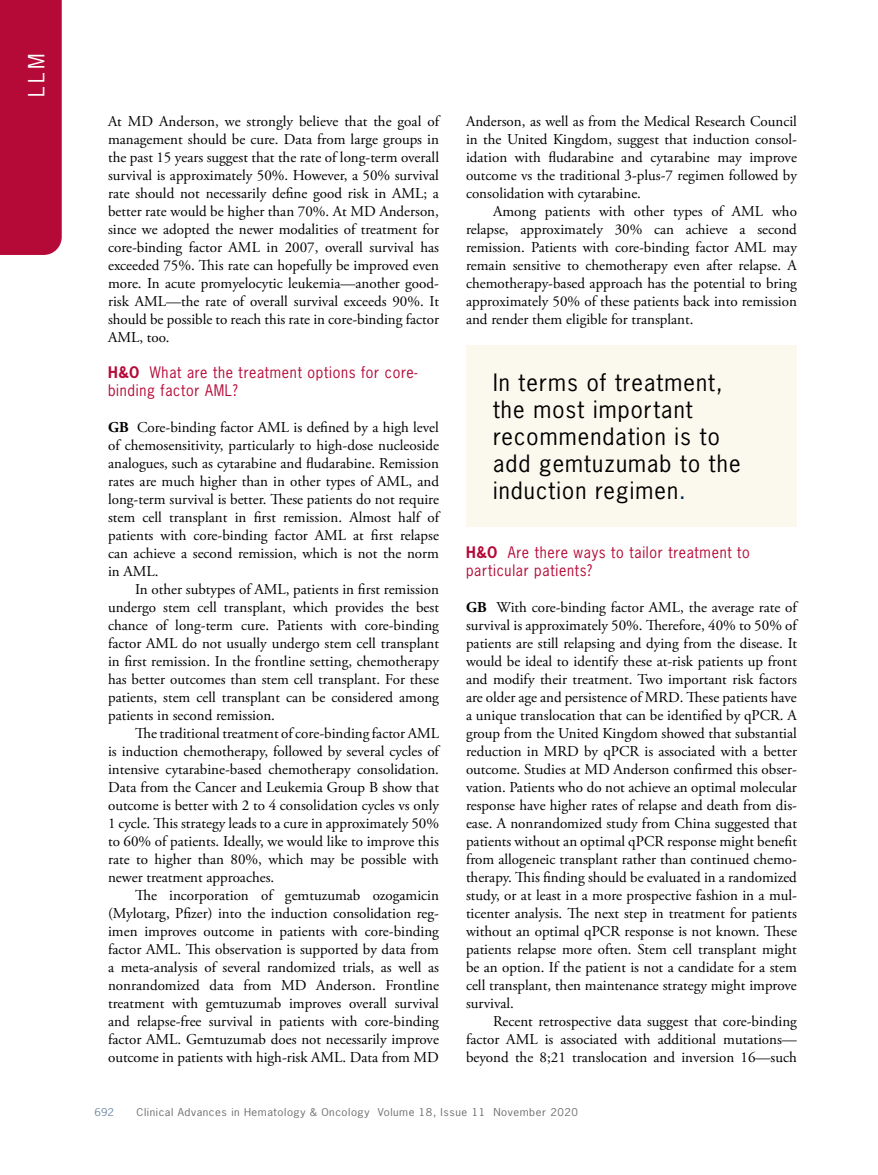
<style>
.page{position:relative;width:878px;height:1175px;background:#fff}
.page>*{position:absolute;margin:0;border:0;box-sizing:border-box;transform-origin:0 0}
.t1{font:22.5px/27px "News Gothic Std";letter-spacing:.05em;color:#000}
.t2{font:21px "News Gothic Std";color:#fff}
.t3{font:15px/18px "Adobe Garamond Pro";color:#000;text-align:justify}
.t4{font:15px/18px "News Gothic Std";letter-spacing:.05em;color:#b50938;scale:.95 1}
.t5{font:10.2px "News Gothic Std";letter-spacing:.05em;color:#6d6e71;scale:1.11 1}
.t6{font:10.2px "News Gothic Std";color:#738ba5;scale:1.11 1}
.s1{font-weight:700}
.s2{color:#00274d}
</style>
<div class="page">
<div style="left:0;top:0;width:62px;height:255px;background:#b50938"></div>
<div style="left:466px;top:345px;width:330px;height:181px;background:#fbf9ed"></div>
<h2 class="t2" style="left:23px;top:97px;width:45px;rotate:-90deg">LLM</h2>
<p class="t3" style="left:108px;top:113px;width:332px">At MD Anderson, we strongly believe that the goal of management should be cure. Data from large groups in the past 15 years suggest that the rate of long-term overall survival is approximately 50%. However, a 50% survival rate should not necessarily define good risk in AML; a better rate would be higher than 70%. At MD Anderson, since we adopted the newer modalities of treatment for core-binding factor AML in 2007, overall survival has exceeded 75%. This rate can hopefully be improved even more. In acute promyelocytic leukemia—another good&shy;risk AML—the rate of overall survival exceeds 90%. It should be possible to reach this rate in core-binding factor AML, too.</p>
<p class="t4" style="left:108px;top:363px;width:327px"><span class="s1">H&amp;O</span> What are the treatment options for core&shy;binding factor AML?</p>
<p class="t3" style="left:108px;top:419px;width:332px"><span class="s1">GB</span> Core-binding factor AML is defined by a high level of chemosensitivity, particularly to high-dose nucleoside analogues, such as cytarabine and fludarabine. Remission rates are much higher than in other types of AML, and long-term survival is better. These patients do not require stem cell transplant in first remission. Almost half of patients with core-binding factor AML at first relapse can achieve a second remission, which is not the norm in AML.</p>
<p class="t3" style="left:108px;top:581px;width:332px;text-indent:27px">In other subtypes of AML, patients in first remission undergo stem cell transplant, which provides the best chance of long-term cure. Patients with core-binding factor AML do not usually undergo stem cell transplant in first remission. In the frontline setting, chemotherapy has better outcomes than stem cell transplant. For these patients, stem cell transplant can be considered among patients in second remission.</p>
<p class="t3" style="left:108px;top:725px;width:332px;text-indent:27px">The traditional treatment of core-binding factor AML is induction chemotherapy, followed by several cycles of intensive cytarabine-based chemotherapy consolidation.<br>Data from the Cancer and Leukemia Group B show that outcome is better with 2 to 4 consolidation cycles vs only 1 cycle. This strategy leads to a cure in approximately 50% to 60% of patients. Ideally, we would like to improve this rate to higher than 80%, which may be possible with newer treatment approaches.</p>
<p class="t3" style="left:108px;top:887px;width:332px;text-indent:27px">The incorporation of gemtuzumab ozogamicin (Mylotarg, Pfizer) into the induction consolidation reg&shy;imen improves outcome in patients with core-binding factor AML. This observation is supported by data from a meta-analysis of several randomized trials, as well as nonrandomized data from MD Anderson. Frontline treatment with gemtuzumab improves overall survival and relapse-free survival in patients with core-binding factor AML. Gemtuzumab does not necessarily improve outcome in patients with high-risk AML. Data from MD</p>
<p class="t3" style="left:466px;top:113px;width:332px">Anderson, as well as from the Medical Research Council in the United Kingdom, suggest that induction consol&shy;idation with fludarabine and cytarabine may improve outcome vs the traditional 3-plus-7 regimen followed by consolidation with cytarabine.</p>
<p class="t3" style="left:466px;top:203px;width:332px;text-indent:27px">Among patients with other types of AML who relapse, approximately 30% can achieve a second remission. Patients with core-binding factor AML may remain sensitive to chemotherapy even after relapse. A chemotherapy-based approach has the potential to bring approximately 50% of these patients back into remission and render them eligible for transplant.</p>
<h1 class="t1" style="left:493px;top:368px;width:249px">In terms of treatment, the most important recommendation is to add gemtuzumab to the induction regimen<span class="s2">.</span></h1>
<p class="t4" style="left:466px;top:543px;width:300px"><span class="s1">H&amp;O</span> Are there ways to tailor treatment to particular patients?</p>
<p class="t3" style="left:466px;top:599px;width:332px"><span class="s1">GB</span> With core-binding factor AML, the average rate of survival is approximately 50%. Therefore, 40% to 50% of patients are still relapsing and dying from the disease. It would be ideal to identify these at-risk patients up front and modify their treatment. Two important risk factors are older age and persistence of MRD. These patients have a unique translocation that can be identified by qPCR. A group from the United Kingdom showed that substantial reduction in MRD by qPCR is associated with a better outcome. Studies at MD Anderson confirmed this obser&shy;vation. Patients who do not achieve an optimal molecular response have higher rates of relapse and death from dis&shy;ease. A nonrandomized study from China suggested that patients without an optimal qPCR response might benefit from allogeneic transplant rather than continued chemo&shy;therapy. This finding should be evaluated in a randomized study, or at least in a more prospective fashion in a mul&shy;ticenter analysis. The next step in treatment for patients without an optimal qPCR response is not known. These patients relapse more often. Stem cell transplant might be an option. If the patient is not a candidate for a stem cell transplant, then maintenance strategy might improve survival.</p>
<p class="t3" style="left:466px;top:1013px;width:332px;text-indent:27px">Recent retrospective data suggest that core-binding factor AML is associated with additional mutations— beyond the 8;21 translocation and inversion 16—such</p>
<p class="t6" style="left:94px;top:1105px;width:19px">692</p>
<p class="t5" style="left:136px;top:1105px;width:399px">Clinical Advances in Hematology &amp; Oncology Volume 18, Issue 11 November 2020</p>
</div>
